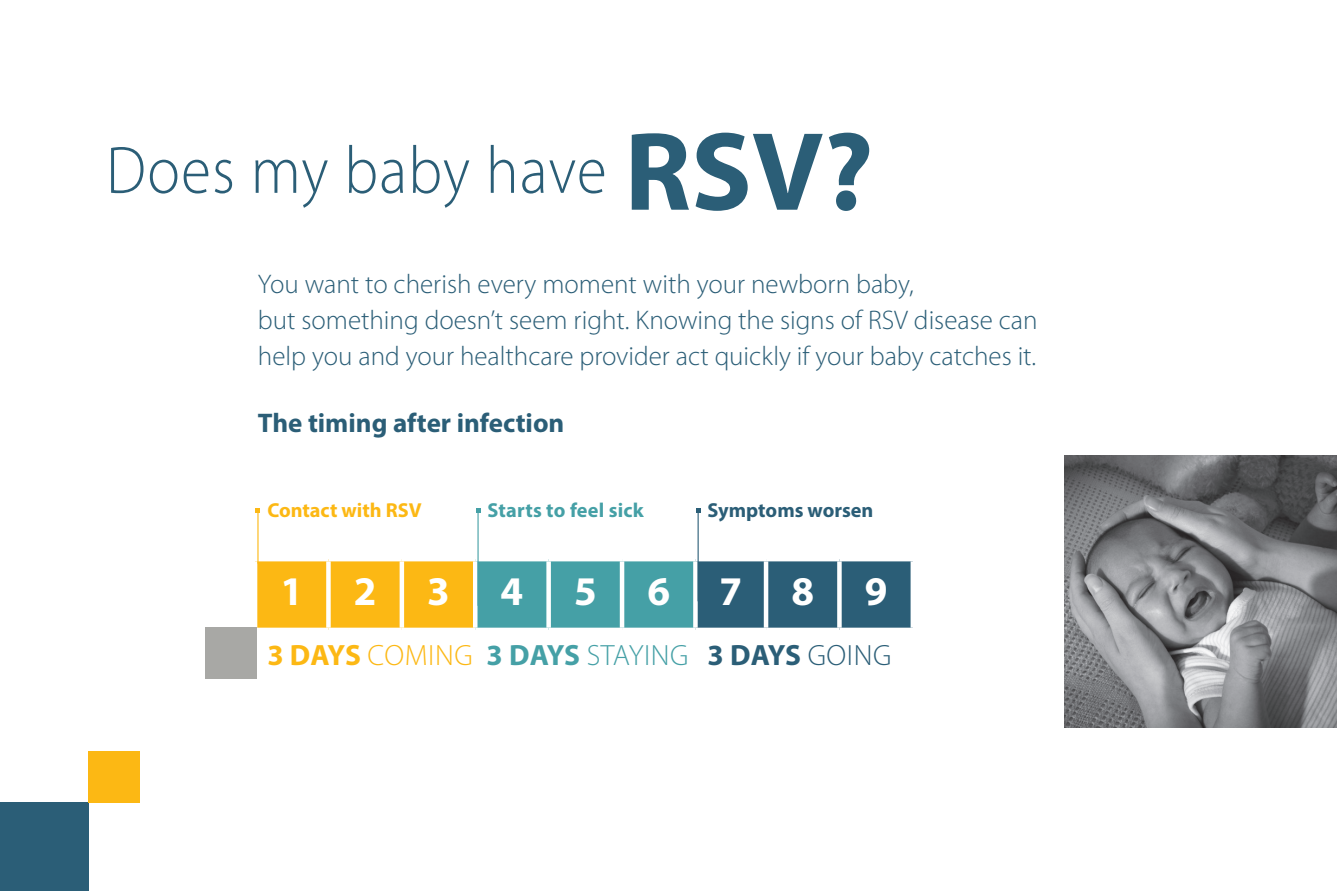
<style>
.page{position:relative;width:1337px;height:891px;background:#fff}
.page>*{position:absolute;margin:0;border:0;box-sizing:border-box;transform-origin:0 0}
.t1{font:700 112.5px "Myriad Pro";color:#2b5e77}
.t2{font:300 67.5px "Myriad Pro";letter-spacing:.02em;color:#2b5e77;scale:.91 1}
.t3{font:700 40.95px "Myriad Pro";color:#fff}
.t4{font:300 29.47px "Myriad Pro";letter-spacing:.02em;color:#45a0a6}
.t5{font:300 29.47px "Myriad Pro";letter-spacing:.02em;color:#fcb814}
.t6{font:700 29.47px "Myriad Pro";color:#2b5e77}
.t7{font:300 27px/36px "Myriad Pro";color:#2b5e77}
.t8{font:700 27px "Myriad Pro";color:#2b5e77}
.t9{font:700 20.25px "Myriad Pro";letter-spacing:.01em;color:#45a0a6}
.t10{font:700 20.25px "Myriad Pro";color:#fcb814}
.t11{font:700 20.25px "Myriad Pro";color:#2b5e77}
.s1{font-weight:700}
.s2{font-weight:300}
</style>
<div class="page">
<svg style="left:257px;top:561px;width:653px;height:67px;background:#7b9367"></svg>
<div style="left:326px;top:561px;width:5px;height:67px;background:#fff"></div>
<div style="left:399px;top:561px;width:5px;height:67px;background:#fff"></div>
<hr style="left:473px;top:561px;width:4px;height:67px;background:#fff">
<div style="left:546px;top:561px;width:5px;height:67px;background:#fff"></div>
<hr style="left:620px;top:561px;width:4px;height:67px;background:#fff">
<svg style="left:693px;top:561px;width:4px;height:67px"></svg>
<hr style="left:764px;top:561px;width:4px;height:67px;background:#fff">
<svg style="left:837px;top:561px;width:4px;height:67px"></svg>
<div style="left:0;top:802px;width:89px;height:89px;background:#2b5e77"></div>
<div style="left:88px;top:751px;width:51px;height:51px;background:#fcb814"></div>
<div style="left:206px;top:628px;width:51px;height:51px;background:#a8a8a5"></div>
<hr style="left:257px;top:511px;width:1px;height:53px;background:#fcb814">
<svg style="left:256px;top:508px;width:4px;height:5px"></svg>
<hr style="left:477px;top:511px;width:1px;height:95px;background:#45a0a6">
<svg style="left:476px;top:508px;width:4px;height:5px"></svg>
<hr style="left:697px;top:511px;width:1px;height:90px;background:#2b5e77">
<svg style="left:696px;top:508px;width:4px;height:5px"></svg>
<img style="left:1064px;top:455px;width:272px;height:273px">
<p class="t2" style="left:106px;top:130px;width:551px">Does my baby have</p>
<p class="t1" style="left:624px;top:98px;width:251px">RSV?</p>
<p class="t7" style="left:258px;top:266px;width:781px">You want to cherish every moment with your newborn baby,<br>but something doesn’t seem right. Knowing the signs of RSV disease can help you and your healthcare provider act quickly if your baby catches it.</p>
<p class="t8" style="left:258px;top:405px;width:308px">The timing after infection</p>
<p class="t10" style="left:267px;top:497px;width:156px">Contact with RSV</p>
<p class="t9" style="left:487px;top:497px;width:158px">Starts to feel sick</p>
<p class="t11" style="left:707px;top:497px;width:167px">Symptoms worsen</p>
<p class="t3" style="left:280px;top:564px;width:24px">1</p>
<p class="t3" style="left:354px;top:564px;width:24px">2</p>
<p class="t3" style="left:427px;top:564px;width:24px">3</p>
<p class="t3" style="left:500px;top:564px;width:24px">4</p>
<p class="t3" style="left:574px;top:564px;width:24px">5</p>
<p class="t3" style="left:647px;top:564px;width:24px">6</p>
<p class="t3" style="left:719px;top:564px;width:24px">7</p>
<p class="t3" style="left:791px;top:564px;width:24px">8</p>
<p class="t3" style="left:864px;top:564px;width:24px">9</p>
<p class="t5" style="left:267px;top:637px;width:207px"><span class="s1">3 DAYS</span> COMING</p>
<p class="t4" style="left:486px;top:637px;width:203px"><span class="s1">3 DAYS</span> STAYING</p>
<p class="t6" style="left:707px;top:636px;width:185px">3 DAYS <span class="s2">GOING</span></p>
</div>
